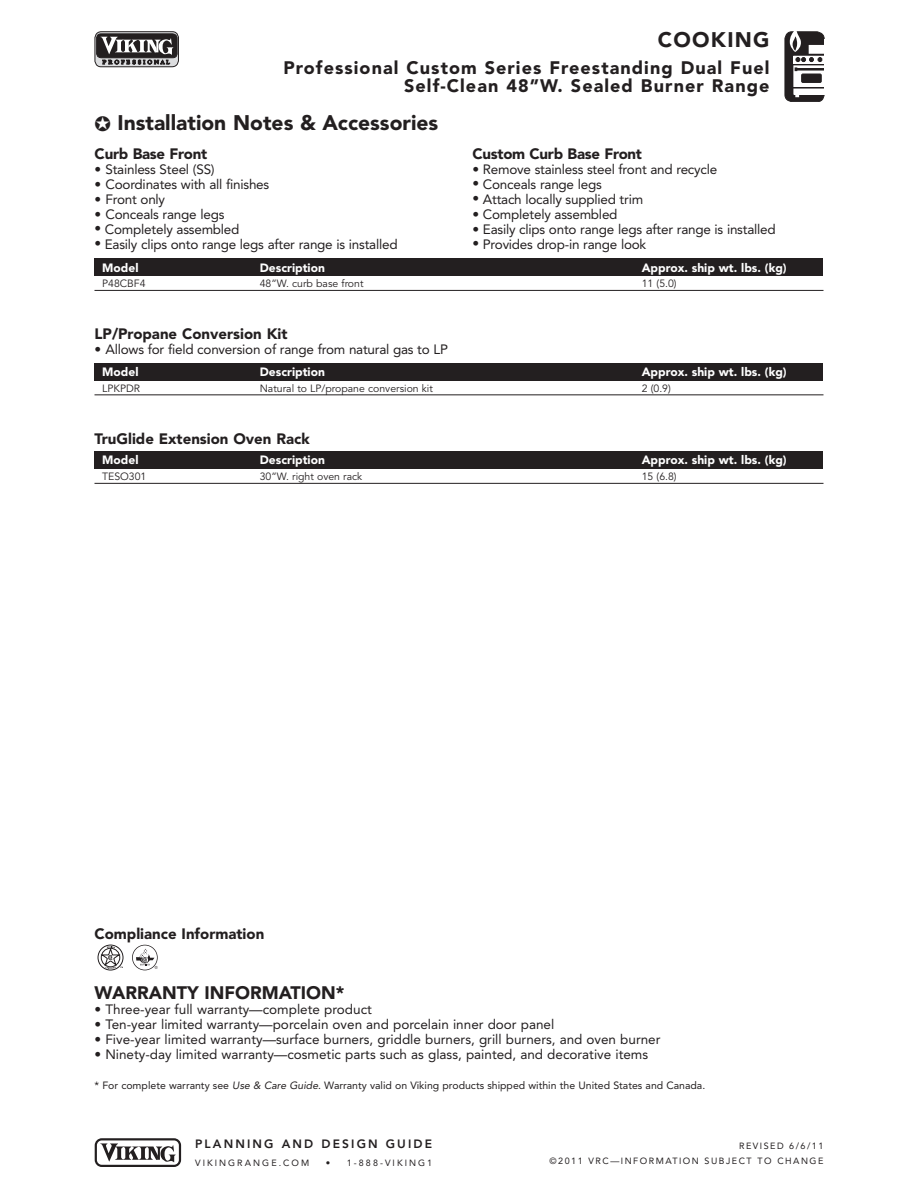
<style>
.page{position:relative;width:918px;height:1188px;background:#fff}
.page>*{position:absolute;margin:0;border:0;box-sizing:border-box;transform-origin:0 0}
.t1{font:900 21px "Avenir";color:#231f20}
.t2{font:900 21px "Avenir";letter-spacing:.06em;color:#231f20}
.t3{font:900 18px/18px "Avenir";letter-spacing:.06em;color:#231f20;text-align:right}
.t4{font:900 18px "Avenir";color:#231f20}
.t5{font:900 15px "Avenir";color:#231f20}
.t6{font:900 15px "Avenir";letter-spacing:-.02em;color:#231f20}
.t7{font:13.5px "Avenir";letter-spacing:-.015em;color:#231f20}
.t8{font:900 12px "Avenir";color:#fff}
.t9{font:800 12px "Avenir";letter-spacing:.175em;color:#231f20}
.t10{font:10.5px "Avenir";color:#231f20}
.t11{font:10.5px "Avenir";color:#231f20}
.t12{font:9px/15px "Avenir";letter-spacing:.165em;color:#231f20;text-align:right}
.t13{font:9px "Avenir";letter-spacing:.23em;color:#231f20}
.s1{font-style:italic}
</style>
<div class="page">
<svg style="left:132px;top:945px;width:26px;height:25px"></svg>
<svg style="left:133px;top:945px;width:24px;height:25px"></svg>
<svg style="left:136px;top:947px;width:22px;height:22px"></svg>
<div style="left:98px;top:945px;width:25px;height:25px;border:1px solid #231f20;border-radius:50%"></div>
<svg style="left:100px;top:946px;width:23px;height:23px"></svg>
<div style="left:101px;top:948px;width:19px;height:19px;border:1px solid #231f20;border-radius:50%"></div>
<svg style="left:785px;top:31px;width:40px;height:71px"></svg>
<svg style="left:95px;top:1138px;width:86px;height:29px"></svg>
<svg style="left:95px;top:31px;width:84px;height:36px;background:#6e6b6c"></svg>
<div style="left:94px;top:363px;width:730px;height:17px;background:#231f20"></div>
<hr style="left:94px;top:395px;width:730px;height:1px;background:#231f20">
<div style="left:94px;top:259px;width:730px;height:17px;background:#231f20"></div>
<hr style="left:94px;top:290px;width:730px;height:1px;background:#231f20">
<div style="left:94px;top:451px;width:730px;height:18px;background:#231f20"></div>
<hr style="left:94px;top:483px;width:730px;height:1px;background:#231f20">
<h1 class="t2" style="left:658px;top:31px;width:113px">COOKING</h1>
<h2 class="t3" style="left:283px;top:60px;width:488px">Professional Custom Series Freestanding Dual Fuel<br>Self-Clean 48”W. Sealed Burner Range</h2>
<h1 class="t1" style="left:94px;top:114px;width:345px">✪ Installation Notes &amp; Accessories</h1>
<p class="t6" style="left:94px;top:148px;width:114px">Curb Base Front</p>
<p class="t6" style="left:472px;top:148px;width:171px">Custom Curb Base Front</p>
<p class="t7" style="left:94px;top:164px;width:122px">• Stainless Steel (SS)</p>
<p class="t7" style="left:472px;top:164px;width:246px">• Remove stainless steel front and recycle</p>
<p class="t7" style="left:95px;top:179px;width:176px">• Coordinates with all finishes</p>
<p class="t7" style="left:473px;top:179px;width:131px">• Conceals range legs</p>
<p class="t7" style="left:95px;top:194px;width:72px">• Front only</p>
<p class="t7" style="left:473px;top:194px;width:172px">• Attach locally supplied trim</p>
<p class="t7" style="left:95px;top:209px;width:131px">• Conceals range legs</p>
<p class="t7" style="left:473px;top:209px;width:147px">• Completely assembled</p>
<p class="t7" style="left:95px;top:224px;width:147px">• Completely assembled</p>
<p class="t7" style="left:473px;top:224px;width:305px">• Easily clips onto range legs after range is installed</p>
<p class="t7" style="left:95px;top:239px;width:305px">• Easily clips onto range legs after range is installed</p>
<p class="t7" style="left:472px;top:239px;width:176px">• Provides drop-in range look</p>
<p class="t8" style="left:102px;top:263px;width:38px">Model</p>
<p class="t8" style="left:260px;top:263px;width:67px">Description</p>
<p class="t8" style="left:642px;top:263px;width:146px">Approx. ship wt. lbs. (kg)</p>
<p class="t10" style="left:102px;top:279px;width:45px">P48CBF4</p>
<p class="t10" style="left:260px;top:279px;width:105px">48”W. curb base front</p>
<p class="t10" style="left:642px;top:279px;width:36px">11 (5.0)</p>
<p class="t5" style="left:94px;top:328px;width:195px">LP/Propane Conversion Kit</p>
<p class="t7" style="left:94px;top:344px;width:355px">• Allows for field conversion of range from natural gas to LP</p>
<p class="t8" style="left:102px;top:367px;width:38px">Model</p>
<p class="t8" style="left:260px;top:367px;width:67px">Description</p>
<p class="t8" style="left:642px;top:367px;width:146px">Approx. ship wt. lbs. (kg)</p>
<p class="t10" style="left:102px;top:384px;width:39px">LPKPDR</p>
<p class="t10" style="left:260px;top:384px;width:175px">Natural to LP/propane conversion kit</p>
<p class="t10" style="left:642px;top:384px;width:31px">2 (0.9)</p>
<p class="t5" style="left:94px;top:433px;width:217px">TruGlide Extension Oven Rack</p>
<p class="t8" style="left:102px;top:455px;width:38px">Model</p>
<p class="t8" style="left:260px;top:455px;width:67px">Description</p>
<p class="t8" style="left:642px;top:455px;width:146px">Approx. ship wt. lbs. (kg)</p>
<p class="t10" style="left:102px;top:472px;width:46px">TESO301</p>
<p class="t10" style="left:260px;top:472px;width:104px">30”W. right oven rack</p>
<p class="t10" style="left:642px;top:472px;width:36px">15 (6.8)</p>
<p class="t5" style="left:94px;top:928px;width:171px">Compliance Information</p>
<h2 class="t4" style="left:94px;top:985px;width:252px">WARRANTY INFORMATION*</h2>
<p class="t7" style="left:94px;top:1004px;width:279px">• Three-year full warranty—complete product</p>
<p class="t7" style="left:94px;top:1019px;width:461px">• Ten-year limited warranty—porcelain oven and porcelain inner door panel</p>
<p class="t7" style="left:94px;top:1034px;width:568px">• Five-year limited warranty—surface burners, griddle burners, grill burners, and oven burner</p>
<p class="t7" style="left:94px;top:1049px;width:555px">• Ninety-day limited warranty—cosmetic parts such as glass, painted, and decorative items</p>
<p class="t11" style="left:94px;top:1081px;width:612px">* For complete warranty see <span class="s1">Use &amp; Care Guide</span>. Warranty valid on Viking products shipped within the United States and Canada.</p>
<p class="t9" style="left:195px;top:1139px;width:238px">PLANNING AND DESIGN GUIDE</p>
<p class="t13" style="left:195px;top:1159px;width:116px">VIKINGRANGE.COM</p>
<p class="t13" style="left:326px;top:1159px;width:108px">• 1-888-VIKING1</p>
<p class="t12" style="left:550px;top:1139px;width:275px">REVISED 6/6/11<br>©2011 VRC—INFORMATION SUBJECT TO CHANGE</p>
</div>
